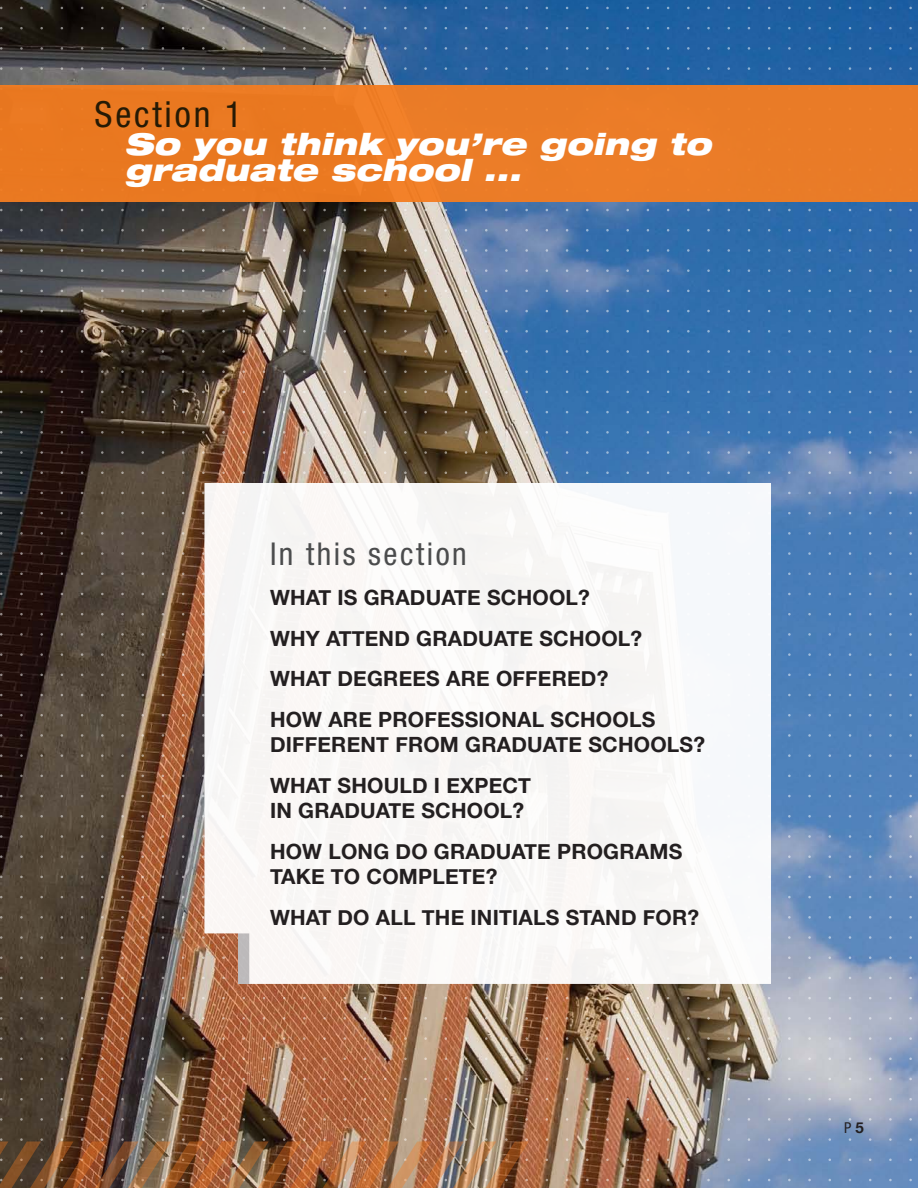
<style>
.page{position:relative;width:918px;height:1188px;background:#fff}
.page>*{position:absolute;margin:0;border:0;box-sizing:border-box;transform-origin:0 0}
.section_titles{font:condensed 36px "Helvetica Neue LT Std";letter-spacing:.08em;color:#251a05}
.In_this_section_3{font:condensed 31.5px "Helvetica Neue LT Std";letter-spacing:.08em;color:#4b4c4d}
.subtitles{font:italic 900 expanded 30px/25.5px "Helvetica Neue LT Std";letter-spacing:.01em;color:#fff}
.section{font:700 21px/25.5px "Helvetica Neue";letter-spacing:.01em;color:#231f20}
.t1{font:condensed 15px "Helvetica Neue LT Std";color:#231f20}
.s1{font-family:"Helvetica Neue";font-weight:700;font-stretch:normal}
</style>
<div class="page">
<img style="left:0;top:0;width:918px;height:1188px">
<div style="left:204px;top:483px;width:567px;height:501px;background:#f8f7f6"></div>
<div style="left:0;top:86px;width:918px;height:116px;background:#ea7b27"></div>
<svg style="left:0;top:1138px;width:54px;height:50px;background:#65482e"></svg>
<svg style="left:54px;top:1138px;width:27px;height:50px"></svg>
<svg style="left:81px;top:1138px;width:40px;height:50px;background:#884f31"></svg>
<svg style="left:121px;top:1138px;width:61px;height:50px;background:#8b6b50"></svg>
<svg style="left:182px;top:1138px;width:40px;height:50px;background:#a15b31"></svg>
<img style="left:222px;top:1138px;width:60px;height:50px">
<svg style="left:282px;top:1138px;width:32px;height:50px;background:#a96037"></svg>
<svg style="left:314px;top:1138px;width:30px;height:50px"></svg>
<svg style="left:344px;top:1138px;width:40px;height:50px;background:#c07e54"></svg>
<svg style="left:384px;top:1138px;width:61px;height:50px;background:#b47e59"></svg>
<svg style="left:445px;top:1138px;width:40px;height:50px;background:#a48971"></svg>
<svg style="left:485px;top:1138px;width:45px;height:50px;background:#a06d4a"></svg>
<p class="section_titles" style="left:94px;top:93px;width:149px">Section 1</p>
<p class="subtitles" style="left:124px;top:131px;width:588px">So you think you’re going to graduate school ...</p>
<p class="In_this_section_3" style="left:270px;top:536px;width:198px">In this section</p>
<p class="section" style="left:270px;top:585px;width:321px">WHAT IS GRADUATE SCHOOL?</p>
<p class="section" style="left:270px;top:625px;width:374px">WHY ATTEND GRADUATE SCHOOL?</p>
<p class="section" style="left:270px;top:666px;width:340px">WHAT DEGREES ARE OFFERED?</p>
<p class="section" style="left:270px;top:706px;width:437px">HOW ARE PROFESSIONAL SCHOOLS<br>DIFFERENT FROM GRADUATE SCHOOLS?</p>
<p class="section" style="left:270px;top:772px;width:263px">WHAT SHOULD I EXPECT<br>IN GRADUATE SCHOOL?</p>
<p class="section" style="left:270px;top:838px;width:414px">HOW LONG DO GRADUATE PROGRAMS<br>TAKE TO COMPLETE?</p>
<p class="section" style="left:270px;top:904px;width:431px">WHAT DO ALL THE INITIALS STAND FOR?</p>
<p class="t1" style="left:844px;top:1120px;width:21px">P <span class="s1">5</span></p>
</div>
